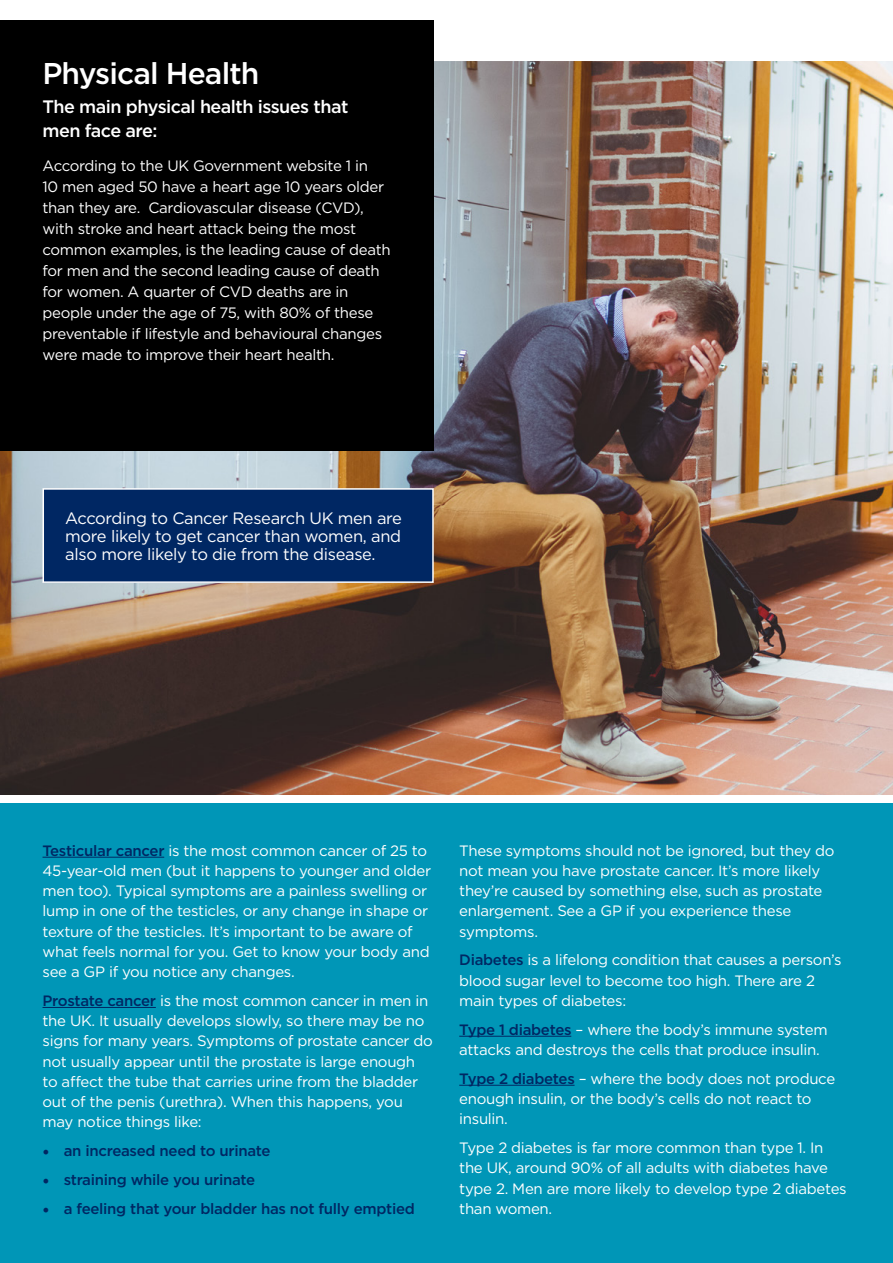
<style>
.page{position:relative;width:893px;height:1263px;background:#fff}
.page>*{position:absolute;margin:0;border:0;box-sizing:border-box;transform-origin:0 0}
.t1{font:500 30px "Gotham";letter-spacing:-.03em;color:#fff}
.t2{font:500 18px/24px "Gotham";letter-spacing:-.03em;color:#fff}
.t3{font:16.5px/18px "Gotham";letter-spacing:-.02em;color:#fff;text-align:justify}
.t4{font:15px/20.2px "Gotham";letter-spacing:-.02em;color:#fff}
.t5{font:500 15px "Gotham";letter-spacing:-.02em;color:#002763}
.s1{font-weight:500;color:#002763}
.s2{font-family:"Minion Pro";font-weight:400;font-size:18px}
</style>
<div class="page">
<img style="left:0;top:61px;width:893px;height:734px">
<div style="left:0;top:20px;width:434px;height:431px;background:#000"></div>
<div style="left:0;top:804px;width:893px;height:459px;background:#0096b7"></div>
<hr style="left:43px;top:857px;width:121px;height:1px;background:#002763">
<hr style="left:43px;top:1007px;width:113px;height:1px;background:#002763">
<hr style="left:459px;top:1036px;width:112px;height:1px;background:#002763">
<hr style="left:459px;top:1085px;width:116px;height:1px;background:#002763">
<div style="left:43px;top:489px;width:390px;height:93px;background:#002763"></div>
<div style="left:43px;top:488px;width:391px;height:95px;border:2px solid #fff"></div>
<h1 class="t1" style="left:43px;top:53px;width:218px">Physical Health</h1>
<p class="t2" style="left:43px;top:94px;width:307px">The main physical health issues that men face are:</p>
<p class="t4" style="left:43px;top:155px;width:350px;line-height:21px">According to the UK Government website 1 in<br>10 men aged 50 have a heart age 10 years older than they are. Cardiovascular disease (CVD), with stroke and heart attack being the most common examples, is the leading cause of death for men and the second leading cause of death for women. A quarter of CVD deaths are in people under the age of 75, with 80% of these preventable if lifestyle and behavioural changes were made to improve their heart health.</p>
<p class="t3" style="left:65px;top:509px;width:338px">According to Cancer Research UK men are more likely to get cancer than women, and also more likely to die from the disease.</p>
<p class="t4" style="left:43px;top:840px;width:390px"><span class="s1">Testicular cancer</span> is the most common cancer of 25 to 45-year-old men (but it happens to younger and older men too). Typical symptoms are a painless swelling or lump in one of the testicles, or any change in shape or texture of the testicles. It’s important to be aware of what feels normal for you. Get to know your body and see a GP if you notice any changes.</p>
<p class="t4" style="left:43px;top:990px;width:392px"><span class="s1">Prostate cancer</span> is the most common cancer in men in the UK. It usually develops slowly, so there may be no signs for many years. Symptoms of prostate cancer do not usually appear until the prostate is large enough to affect the tube that carries urine from the bladder out of the penis (urethra). When this happens, you may notice things like:</p>
<p class="t5" style="left:43px;top:1141px;width:229px"><span class="s2">•</span> an increased need to urinate</p>
<p class="t5" style="left:43px;top:1170px;width:214px"><span class="s2">•</span> straining while you urinate</p>
<p class="t5" style="left:43px;top:1198px;width:374px"><span class="s2">•</span> a feeling that your bladder has not fully emptied</p>
<p class="t4" style="left:459px;top:840px;width:377px">These symptoms should not be ignored, but they do not mean you have prostate cancer. It’s more likely they’re caused by something else, such as prostate enlargement. See a GP if you experience these symptoms.</p>
<p class="t4" style="left:459px;top:950px;width:384px"><span class="s1">Diabetes</span> is a lifelong condition that causes a person’s blood sugar level to become too high. There are 2 main types of diabetes:</p>
<p class="t4" style="left:459px;top:1019px;width:370px"><span class="s1">Type 1 diabetes</span> – where the body’s immune system attacks and destroys the cells that produce insulin.</p>
<p class="t4" style="left:459px;top:1068px;width:377px"><span class="s1">Type 2 diabetes</span> – where the body does not produce enough insulin, or the body’s cells do not react to insulin.</p>
<p class="t4" style="left:459px;top:1137px;width:389px">Type 2 diabetes is far more common than type 1. In the UK, around 90% of all adults with diabetes have type 2. Men are more likely to develop type 2 diabetes than women.</p>
</div>
